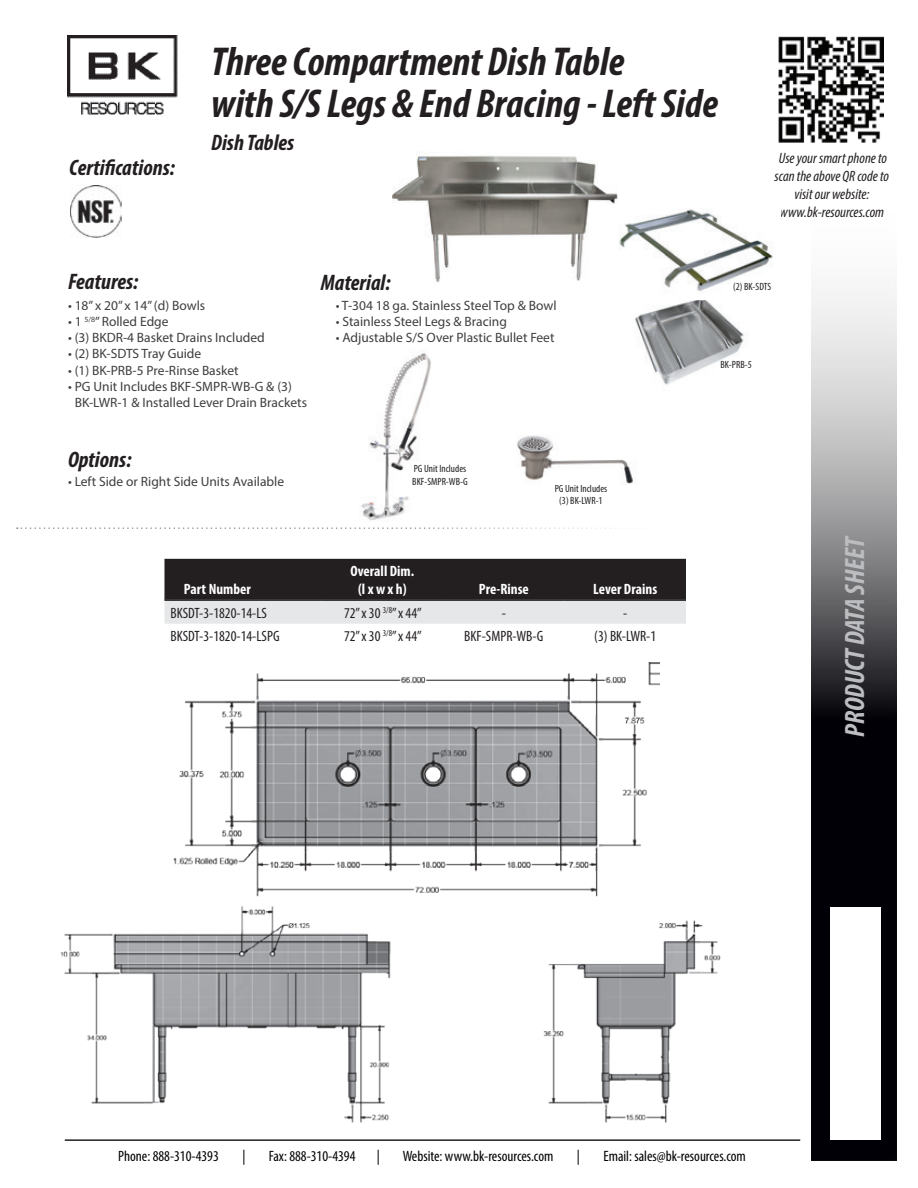
<style>
.page{position:relative;width:918px;height:1188px;background:#fff}
.page>*{position:absolute;margin:0;border:0;box-sizing:border-box;transform-origin:0 0}
.t1{font:italic 700 condensed 40.5px/42px "Myriad Pro";color:#231f20}
.t2{font:italic 700 condensed 28.05px "Myriad Pro";letter-spacing:-.005em;color:#bcbdc0}
.t3{font:italic 700 condensed 22.5px "Myriad Pro";color:#231f20}
.t4{font:condensed 15px "Myriad Pro";color:#000001}
.t5{font:condensed 15px "Myriad Pro";color:#231f20}
.t6{font:italic condensed 15px/18px "Myriad Pro";color:#231f20;text-align:center}
.t7{font:700 condensed 15px/18px "Myriad Pro";color:#fff;text-align:center}
.t8{font:13.5px/16.2px "Myriad Pro";color:#3e3e3f}
.t9{font:condensed 10.5px/12.3px "Myriad Pro";color:#231f20;text-align:center}
</style>
<div class="page">
<svg style="left:811px;top:291px;width:86px;height:870px;background:#5a5a5d"></svg>
<img style="left:831px;top:907px;width:50px;height:233px">
<img style="left:779px;top:37px;width:105px;height:105px">
<hr style="left:65px;top:1139px;width:735px;height:2px;background:#231f20">
<svg style="left:17px;top:527px;width:617px;height:2px"></svg>
<img style="left:68px;top:36px;width:110px;height:79px">
<img style="left:70px;top:186px;width:52px;height:52px">
<img style="left:635px;top:300px;width:109px;height:85px">
<img style="left:619px;top:209px;width:154px;height:82px">
<svg style="left:164px;top:559px;width:522px;height:65px;background:#696768"></svg>
<hr style="left:164px;top:600px;width:158px;height:1px;background:#231f20">
<hr style="left:322px;top:600px;width:121px;height:1px;background:#231f20">
<hr style="left:443px;top:600px;width:122px;height:1px;background:#231f20">
<hr style="left:565px;top:600px;width:121px;height:1px;background:#231f20">
<img style="left:361px;top:353px;width:70px;height:168px">
<img style="left:517px;top:435px;width:116px;height:49px">
<img style="left:173px;top:663px;width:486px;height:234px">
<img style="left:60px;top:882px;width:393px;height:241px">
<img style="left:543px;top:920px;width:178px;height:203px">
<img style="left:392px;top:155px;width:225px;height:128px">
<h3 class="t3" style="left:69px;top:153px;width:107px">Certifications:</h3>
<h1 class="t1" style="left:211px;top:39px;width:508px">Three Compartment Dish Table<br>with S/S Legs &amp; End Bracing - Left Side</h1>
<h3 class="t3" style="left:211px;top:128px;width:85px">Dish Tables</h3>
<p class="t6" style="left:775px;top:149px;width:116px">Use your smart phone to scan the above QR code to visit our website: www.bk-resources.com</p>
<h3 class="t3" style="left:68px;top:268px;width:72px">Features:</h3>
<p class="t8" style="left:68px;top:297px;width:139px">• 18” x 20” x 14” (d) Bowls</p>
<p class="t8" style="left:68px;top:313px;width:102px">• 1 <sup>5/8</sup>” Rolled Edge</p>
<p class="t8" style="left:68px;top:329px;width:198px">• (3) BKDR-4 Basket Drains Included</p>
<p class="t8" style="left:68px;top:346px;width:135px">• (2) BK-SDTS Tray Guide</p>
<p class="t8" style="left:68px;top:362px;width:172px">• (1) BK-PRB-5 Pre-Rinse Basket</p>
<p class="t8" style="left:75px;top:378px;width:234px;text-indent:-7px">• PG Unit Includes BKF-SMPR-WB-G &amp; (3)<br>BK-LWR-1 &amp; Installed Lever Drain Brackets</p>
<h3 class="t3" style="left:321px;top:269px;width:71px">Material:</h3>
<p class="t8" style="left:336px;top:297px;width:222px">• T-304 18 ga. Stainless Steel Top &amp; Bowl</p>
<p class="t8" style="left:336px;top:313px;width:173px">• Stainless Steel Legs &amp; Bracing</p>
<p class="t8" style="left:336px;top:329px;width:220px">• Adjustable S/S Over Plastic Bullet Feet</p>
<h3 class="t3" style="left:68px;top:445px;width:65px">Options:</h3>
<p class="t8" style="left:68px;top:473px;width:218px">• Left Side or Right Side Units Available</p>
<p class="t9" style="left:412px;top:463px;width:57px;text-align:left">PG Unit Includes<br>BKF-SMPR-WB-G</p>
<p class="t9" style="left:555px;top:482px;width:54px">PG Unit Includes (3) BK-LWR-1</p>
<p class="t7" style="left:184px;top:580px;width:68px">Part Number</p>
<p class="t7" style="left:351px;top:562px;width:65px">Overall Dim. (l x w x h)</p>
<p class="t7" style="left:479px;top:580px;width:51px">Pre-Rinse</p>
<p class="t7" style="left:593px;top:580px;width:65px">Lever Drains</p>
<p class="t5" style="left:170px;top:604px;width:98px">BKSDT-3-1820-14-LS</p>
<p class="t5" style="left:344px;top:604px;width:79px">72” x 30 <sup>3/8</sup>” x 44”</p>
<p class="t5" style="left:502px;top:604px;width:6px">-</p>
<p class="t5" style="left:623px;top:604px;width:6px">-</p>
<p class="t5" style="left:170px;top:627px;width:111px">BKSDT-3-1820-14-LSPG</p>
<p class="t5" style="left:344px;top:627px;width:79px">72” x 30 <sup>3/8</sup>” x 44”</p>
<p class="t5" style="left:464px;top:627px;width:81px">BKF-SMPR-WB-G</p>
<p class="t5" style="left:594px;top:627px;width:63px">(3) BK-LWR-1</p>
<p class="t9" style="left:733px;top:281px;width:39px">(2) BK-SDTS</p>
<p class="t9" style="left:721px;top:358px;width:33px">BK-PRB-5</p>
<h2 class="t2" style="left:837px;top:737px;width:203px;rotate:-90deg">PRODUCT DATA SHEET</h2>
<p class="t4" style="left:118px;top:1147px;width:102px">Phone: 888-310-4393</p>
<p class="t4" style="left:242px;top:1147px;width:5px">|</p>
<p class="t4" style="left:269px;top:1147px;width:88px">Fax: 888-310-4394</p>
<p class="t4" style="left:377px;top:1147px;width:5px">|</p>
<p class="t4" style="left:403px;top:1147px;width:152px">Website: www.bk-resources.com</p>
<p class="t4" style="left:577px;top:1147px;width:5px">|</p>
<p class="t4" style="left:604px;top:1147px;width:144px">Email: sales@bk-resources.com</p>
</div>
